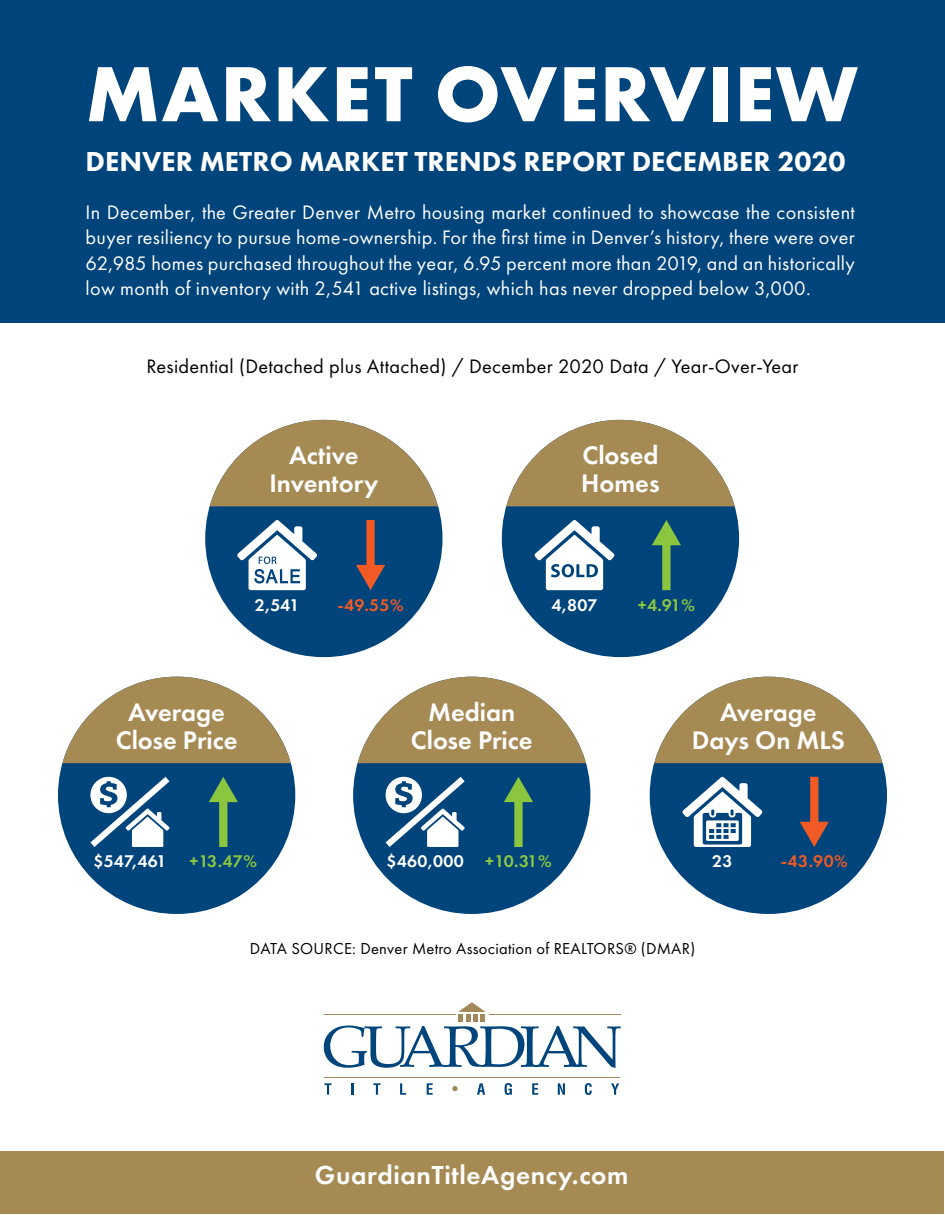
<style>
.page{position:relative;width:945px;height:1215px;background:#fff}
.page>*{position:absolute;margin:0;border:0;box-sizing:border-box;transform-origin:0 0}
.t1{font:700 81px "Futura PT";letter-spacing:.02em;color:#fff}
.t2{font:800 28.5px "Futura PT";color:#fff}
.t3{font:600 27px "Futura PT";letter-spacing:.025em;color:#fff}
.t4{font:600 26.4px/27.9px "Futura PT";color:#fff;text-align:center}
.t5{font:20.25px/25.5px "Futura PT";letter-spacing:.015em;color:#fff;text-align:justify}
.t6{font:20.25px "Futura PT";letter-spacing:.015em;color:#000}
.t7{font:600 17.55px "Futura PT";letter-spacing:.015em;color:#fff}
.t8{font:600 17.55px "Futura PT";letter-spacing:.035em;color:#f15a24}
.t9{font:600 17.55px "Futura PT";color:#8cc63f}
.t10{font:16.5px "Futura PT";letter-spacing:.015em;color:#000}
.s1{color:#8cc63f}
</style>
<div class="page">
<div style="left:0;top:0;width:945px;height:323px;background:#00447c"></div>
<div style="left:502px;top:420px;width:237px;height:237px;background:#00447c;border-radius:50%"></div>
<svg style="left:506px;top:420px;width:229px;height:86px"></svg>
<svg style="left:652px;top:520px;width:29px;height:70px"></svg>
<svg style="left:534px;top:520px;width:81px;height:70px"></svg>
<div style="left:565px;top:566px;width:6px;height:9px;background:#fff;border-radius:50%"></div>
<div style="left:58px;top:677px;width:237px;height:237px;background:#00447c;border-radius:50%"></div>
<svg style="left:62px;top:677px;width:229px;height:86px"></svg>
<svg style="left:209px;top:777px;width:29px;height:70px"></svg>
<svg style="left:90px;top:777px;width:80px;height:70px"></svg>
<div style="left:353px;top:677px;width:237px;height:237px;background:#00447c;border-radius:50%"></div>
<svg style="left:358px;top:677px;width:228px;height:86px"></svg>
<svg style="left:504px;top:777px;width:29px;height:70px"></svg>
<svg style="left:386px;top:777px;width:79px;height:70px"></svg>
<div style="left:650px;top:677px;width:237px;height:237px;background:#00447c;border-radius:50%"></div>
<svg style="left:654px;top:677px;width:229px;height:86px"></svg>
<svg style="left:800px;top:777px;width:29px;height:70px"></svg>
<svg style="left:682px;top:777px;width:81px;height:70px"></svg>
<svg style="left:452px;top:1086px;width:6px;height:5px"></svg>
<svg style="left:324px;top:1002px;width:297px;height:66px"></svg>
<hr style="left:324px;top:1077px;width:296px;height:1px;background:#a38859">
<svg style="left:324px;top:1083px;width:8px;height:12px"></svg>
<svg style="left:351px;top:1084px;width:2px;height:11px"></svg>
<svg style="left:373px;top:1083px;width:7px;height:12px"></svg>
<svg style="left:400px;top:1083px;width:6px;height:12px"></svg>
<svg style="left:427px;top:1083px;width:6px;height:12px"></svg>
<svg style="left:532px;top:1083px;width:6px;height:12px"></svg>
<svg style="left:558px;top:1083px;width:7px;height:12px"></svg>
<svg style="left:585px;top:1083px;width:7px;height:12px"></svg>
<svg style="left:611px;top:1083px;width:8px;height:12px"></svg>
<svg style="left:477px;top:1083px;width:8px;height:12px"></svg>
<svg style="left:505px;top:1083px;width:7px;height:12px"></svg>
<div style="left:205px;top:420px;width:238px;height:237px;background:#00447c;border-radius:50%"></div>
<svg style="left:210px;top:420px;width:228px;height:86px"></svg>
<svg style="left:237px;top:520px;width:80px;height:70px"></svg>
<svg style="left:356px;top:520px;width:29px;height:70px"></svg>
<div style="left:0;top:1152px;width:944px;height:62px;background:#a68a54"></div>
<h1 class="t1" style="left:86px;top:42px;width:774px">MARKET OVERVIEW</h1>
<h2 class="t2" style="left:86px;top:143px;width:761px">DENVER METRO MARKET TRENDS REPORT DECEMBER 2020</h2>
<p class="t5" style="left:86px;top:199px;width:771px">In December, the Greater Denver Metro housing market continued to showcase the consistent buyer resiliency to pursue home-ownership. For the first time in Denver’s history, there were over 62,985 homes purchased throughout the year, 6.95 percent more than 2019, and an historically low month of inventory with 2,541 active listings, which has never dropped below 3,000.</p>
<p class="t6" style="left:146px;top:355px;width:654px">Residential (Detached plus Attached) / December 2020 Data / Year-Over-Year</p>
<h3 class="t4" style="left:270px;top:441px;width:110px">Active<br>Inventory</h3>
<h3 class="t4" style="left:581px;top:441px;width:80px;text-align:left">Closed<br>Homes</h3>
<p class="t7" style="left:255px;top:594px;width:46px">2,541</p>
<p class="t8" style="left:337px;top:594px;width:68px">-49.55%</p>
<p class="t7" style="left:552px;top:594px;width:47px">4,807</p>
<p class="t9" style="left:638px;top:594px;width:59px">+4.91%</p>
<h3 class="t4" style="left:116px;top:698px;width:123px">Average<br>Close Price</h3>
<h3 class="t4" style="left:411px;top:698px;width:123px">Median<br>Close Price</h3>
<h3 class="t4" style="left:692px;top:698px;width:154px">Average<br>Days On MLS</h3>
<p class="t7" style="left:94px;top:851px;width:74px">$547,461</p>
<p class="t9" style="left:190px;top:851px;width:69px">+13.47%</p>
<p class="t7" style="left:386px;top:851px;width:167px">$460,000 <span class="s1">+10.31%</span></p>
<p class="t7" style="left:712px;top:851px;width:22px">23</p>
<p class="t8" style="left:781px;top:851px;width:69px">-43.90%</p>
<p class="t10" style="left:250px;top:938px;width:447px">DATA SOURCE: Denver Metro Association of REALTORS® (DMAR)</p>
<h3 class="t3" style="left:315px;top:1158px;width:315px">GuardianTitleAgency.com</h3>
</div>
